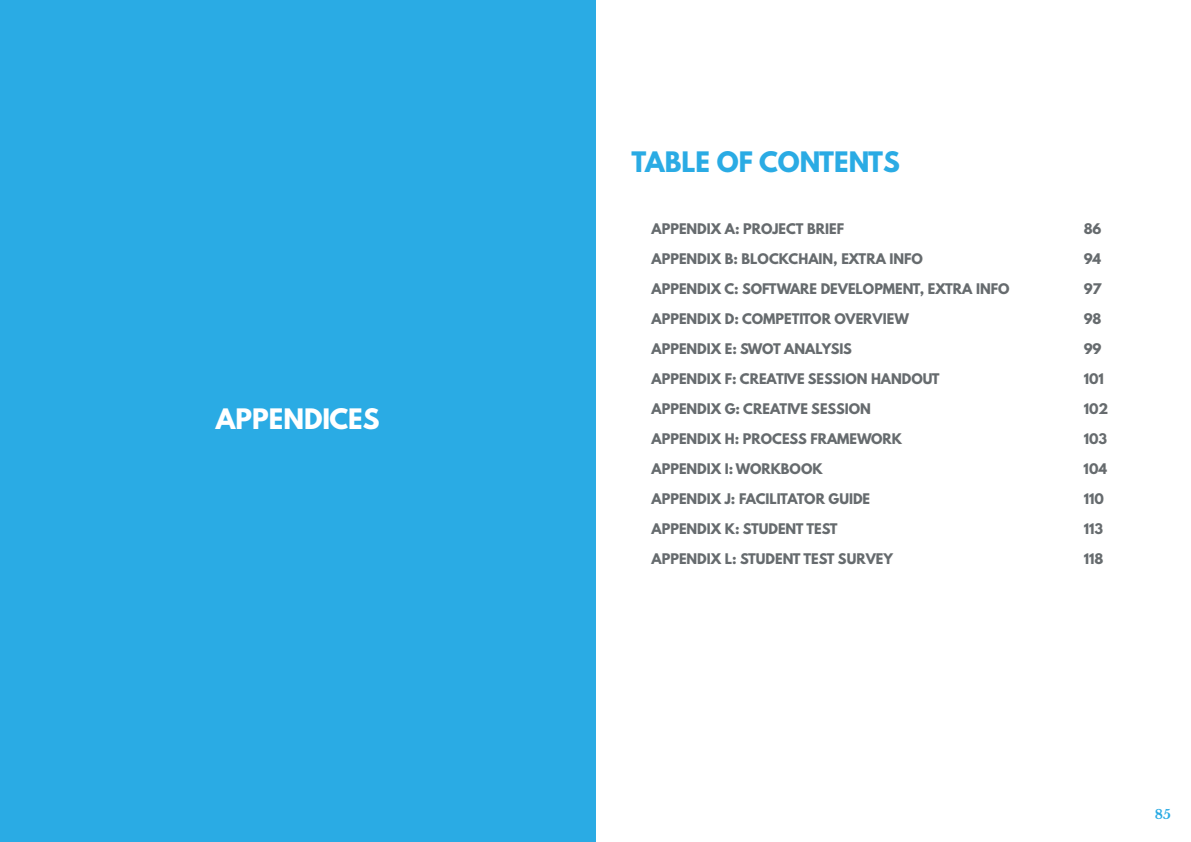
<style>
.page{position:relative;width:1191px;height:842px;background:#fff}
.page>*{position:absolute;margin:0;border:0;box-sizing:border-box;transform-origin:0 0}
.t1{font:700 25px "League Spartan";color:#2aabe4}
.t2{font:700 25px "League Spartan";color:#fff}
.Text{font:700 13px "League Spartan";color:#666b6e}
.t3{font:700 13px "Libre Baskerville";color:#2aabe4}
</style>
<div class="page">
<div style="left:0;top:0;width:595px;height:842px;background:#2aabe4"></div>
<p class="t2" style="left:216px;top:399px;width:165px">APPENDICES</p>
<p class="t1" style="left:631px;top:142px;width:270px">TABLE OF CONTENTS</p>
<p class="Text" style="left:651px;top:219px;width:194px">APPENDIX A: PROJECT BRIEF</p>
<p class="Text" style="left:1083px;top:219px;width:19px">86</p>
<p class="Text" style="left:651px;top:249px;width:273px">APPENDIX B: BLOCKCHAIN, EXTRA INFO</p>
<p class="Text" style="left:1083px;top:249px;width:19px">94</p>
<p class="Text" style="left:651px;top:279px;width:359px">APPENDIX C: SOFTWARE DEVELOPMENT, EXTRA INFO</p>
<p class="Text" style="left:1083px;top:279px;width:19px">97</p>
<p class="Text" style="left:651px;top:309px;width:259px">APPENDIX D: COMPETITOR OVERVIEW</p>
<p class="Text" style="left:1083px;top:309px;width:19px">98</p>
<p class="Text" style="left:651px;top:339px;width:202px">APPENDIX E: SWOT ANALYSIS</p>
<p class="Text" style="left:1083px;top:339px;width:19px">99</p>
<p class="Text" style="left:651px;top:369px;width:290px">APPENDIX F: CREATIVE SESSION HANDOUT</p>
<p class="Text" style="left:1083px;top:369px;width:22px">101</p>
<p class="Text" style="left:651px;top:399px;width:221px">APPENDIX G: CREATIVE SESSION</p>
<p class="Text" style="left:1083px;top:399px;width:26px">102</p>
<p class="Text" style="left:651px;top:429px;width:252px">APPENDIX H: PROCESS FRAMEWORK</p>
<p class="Text" style="left:1083px;top:429px;width:25px">103</p>
<p class="Text" style="left:651px;top:459px;width:173px">APPENDIX I: WORKBOOK</p>
<p class="Text" style="left:1083px;top:459px;width:25px">104</p>
<p class="Text" style="left:651px;top:489px;width:220px">APPENDIX J: FACILITATOR GUIDE</p>
<p class="Text" style="left:1083px;top:489px;width:22px">110</p>
<p class="Text" style="left:651px;top:519px;width:187px">APPENDIX K: STUDENT TEST</p>
<p class="Text" style="left:1083px;top:519px;width:21px">113</p>
<p class="Text" style="left:651px;top:549px;width:243px">APPENDIX L: STUDENT TEST SURVEY</p>
<p class="Text" style="left:1083px;top:549px;width:21px">118</p>
<p class="t3" style="left:1155px;top:806px;width:17px">85</p>
</div>
